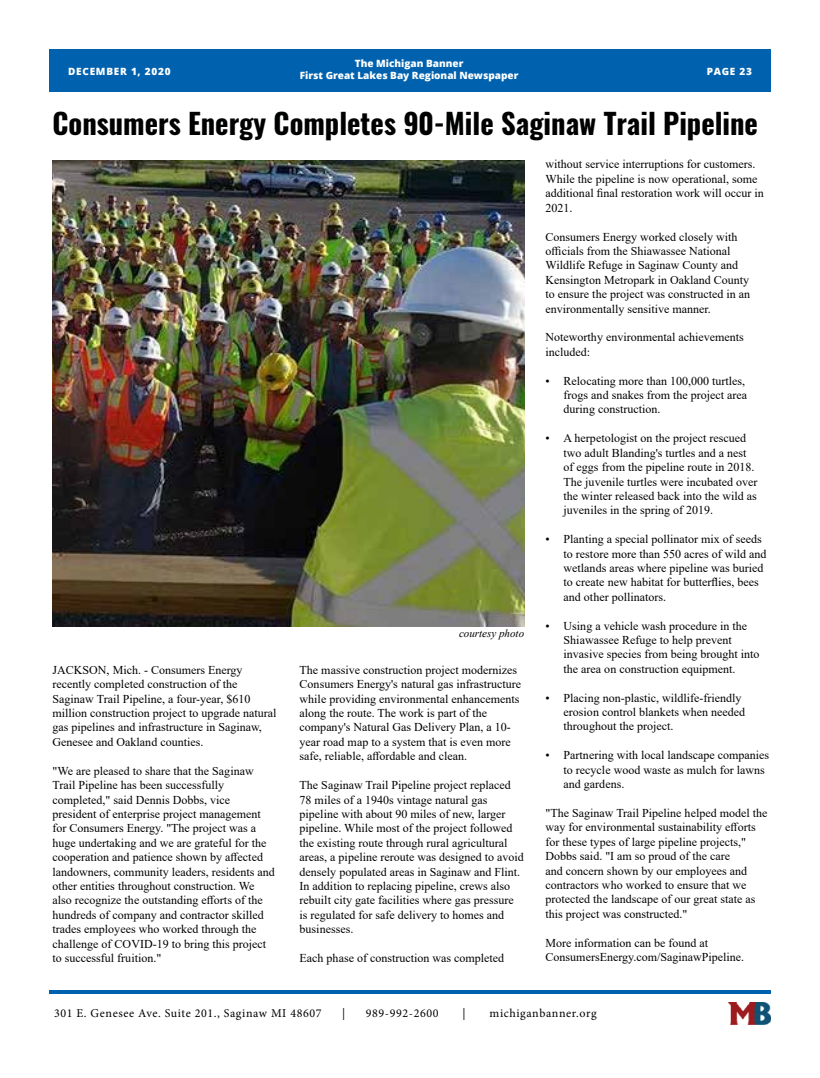
<style>
.page{position:relative;width:820px;height:1078px;background:#fff}
.page>*{position:absolute;margin:0;border:0;box-sizing:border-box;transform-origin:0 0}
.t1{font:700 28.5px "Oswald";color:#000101}
.t2{font:12px/14.4px "Times New Roman";color:#000101}
.t3{font:12px "Minion Pro";letter-spacing:.05em;color:#000}
.t4{font:12px/14.4px "Times New Roman";color:#000}
.t5{font:italic 11px "Times New Roman";color:#000101}
.t6{font:800 10px/12px "Open Sans";color:#fff;text-align:center}
.t7{font:800 10px "Open Sans";letter-spacing:.075em;color:#fff}
</style>
<div class="page">
<div style="left:49px;top:50px;width:721px;height:42px;background:#0062af"></div>
<hr style="left:49px;top:990px;width:721px;height:3px;background:#0062af">
<img style="left:728px;top:1002px;width:42px;height:22px">
<img style="left:53px;top:160px;width:471px;height:466px">
<p class="t7" style="left:68px;top:64px;width:104px">DECEMBER 1, 2020</p>
<p class="t6" style="left:300px;top:57px;width:220px">The Michigan Banner<br>First Great Lakes Bay Regional Newspaper</p>
<p class="t6" style="left:706px;top:65px;width:47px">PAGE 23</p>
<h1 class="t1" style="left:53px;top:103px;width:706px">Consumers Energy Completes 90-Mile Saginaw Trail Pipeline</h1>
<p class="t2" style="left:53px;top:662px;width:225px">JACKSON, Mich. - Consumers Energy recently completed construction of the Saginaw Trail Pipeline, a four-year, $610 million construction project to upgrade natural gas pipelines and infrastructure in Saginaw, Genesee and Oakland counties.</p>
<p class="t2" style="left:53px;top:762px;width:223px">"We are pleased to share that the Saginaw Trail Pipeline has been successfully completed," said Dennis Dobbs, vice president of enterprise project management for Consumers Energy. "The project was a huge undertaking and we are grateful for the cooperation and patience shown by affected landowners, community leaders, residents and other entities throughout construction. We also recognize the outstanding efforts of the hundreds of company and contractor skilled trades employees who worked through the challenge of COVID-19 to bring this project to successful fruition."</p>
<p class="t5" style="left:459px;top:625px;width:67px">courtesy photo</p>
<p class="t2" style="left:299px;top:662px;width:223px">The massive construction project modernizes Consumers Energy's natural gas infrastructure while providing environmental enhancements along the route. The work is part of the company's Natural Gas Delivery Plan, a 10- year road map to a system that is even more safe, reliable, affordable and clean.</p>
<p class="t2" style="left:299px;top:777px;width:225px">The Saginaw Trail Pipeline project replaced 78 miles of a 1940s vintage natural gas pipeline with about 90 miles of new, larger pipeline. While most of the project followed the existing route through rural agricultural areas, a pipeline reroute was designed to avoid densely populated areas in Saginaw and Flint.<br>In addition to replacing pipeline, crews also rebuilt city gate facilities where gas pressure is regulated for safe delivery to homes and businesses.</p>
<p class="t2" style="left:299px;top:950px;width:206px">Each phase of construction was completed</p>
<p class="t2" style="left:545px;top:157px;width:219px">without service interruptions for customers.<br>While the pipeline is now operational, some additional final restoration work will occur in 2021.</p>
<p class="t2" style="left:545px;top:229px;width:206px">Consumers Energy worked closely with officials from the Shiawassee National Wildlife Refuge in Saginaw County and Kensington Metropark in Oakland County to ensure the project was constructed in an environmentally sensitive manner.</p>
<p class="t2" style="left:545px;top:330px;width:199px">Noteworthy environmental achievements included:</p>
<p class="t2" style="left:563px;top:373px;width:185px;text-indent:-18px">• Relocating more than 100,000 turtles, frogs and snakes from the project area during construction.</p>
<p class="t2" style="left:563px;top:430px;width:195px;text-indent:-18px">• A herpetologist on the project rescued two adult Blanding's turtles and a nest of eggs from the pipeline route in 2018.<br>The juvenile turtles were incubated over the winter released back into the wild as juveniles in the spring of 2019.</p>
<p class="t2" style="left:563px;top:531px;width:204px;text-indent:-18px">• Planting a special pollinator mix of seeds to restore more than 550 acres of wild and wetlands areas where pipeline was buried to create new habitat for butterflies, bees and other pollinators.</p>
<p class="t2" style="left:563px;top:618px;width:197px;text-indent:-18px">• Using a vehicle wash procedure in the Shiawassee Refuge to help prevent invasive species from being brought into the area on construction equipment.</p>
<p class="t2" style="left:563px;top:690px;width:183px;text-indent:-18px">• Placing non-plastic, wildlife-friendly erosion control blankets when needed throughout the project.</p>
<p class="t2" style="left:563px;top:747px;width:207px;text-indent:-18px">• Partnering with local landscape companies to recycle wood waste as mulch for lawns and gardens.</p>
<p class="t2" style="left:545px;top:805px;width:223px">"The Saginaw Trail Pipeline helped model the way for environmental sustainability efforts for these types of large pipeline projects," Dobbs said. "I am so proud of the care<br>and concern shown by our employees and contractors who worked to ensure that we protected the landscape of our great state as this project was constructed."</p>
<p class="t4" style="left:545px;top:934px;width:200px">More information can be found at<br>ConsumersEnergy.com/SaginawPipeline.</p>
<p class="t3" style="left:54px;top:1004px;width:269px">301 E. Genesee Ave. Suite 201., Saginaw MI 48607</p>
<p class="t3" style="left:342px;top:1004px;width:5px">|</p>
<p class="t3" style="left:366px;top:1004px;width:74px">989-992-2600</p>
<p class="t3" style="left:462px;top:1004px;width:5px">|</p>
<p class="t3" style="left:489px;top:1004px;width:108px">michiganbanner.org</p>
</div>
